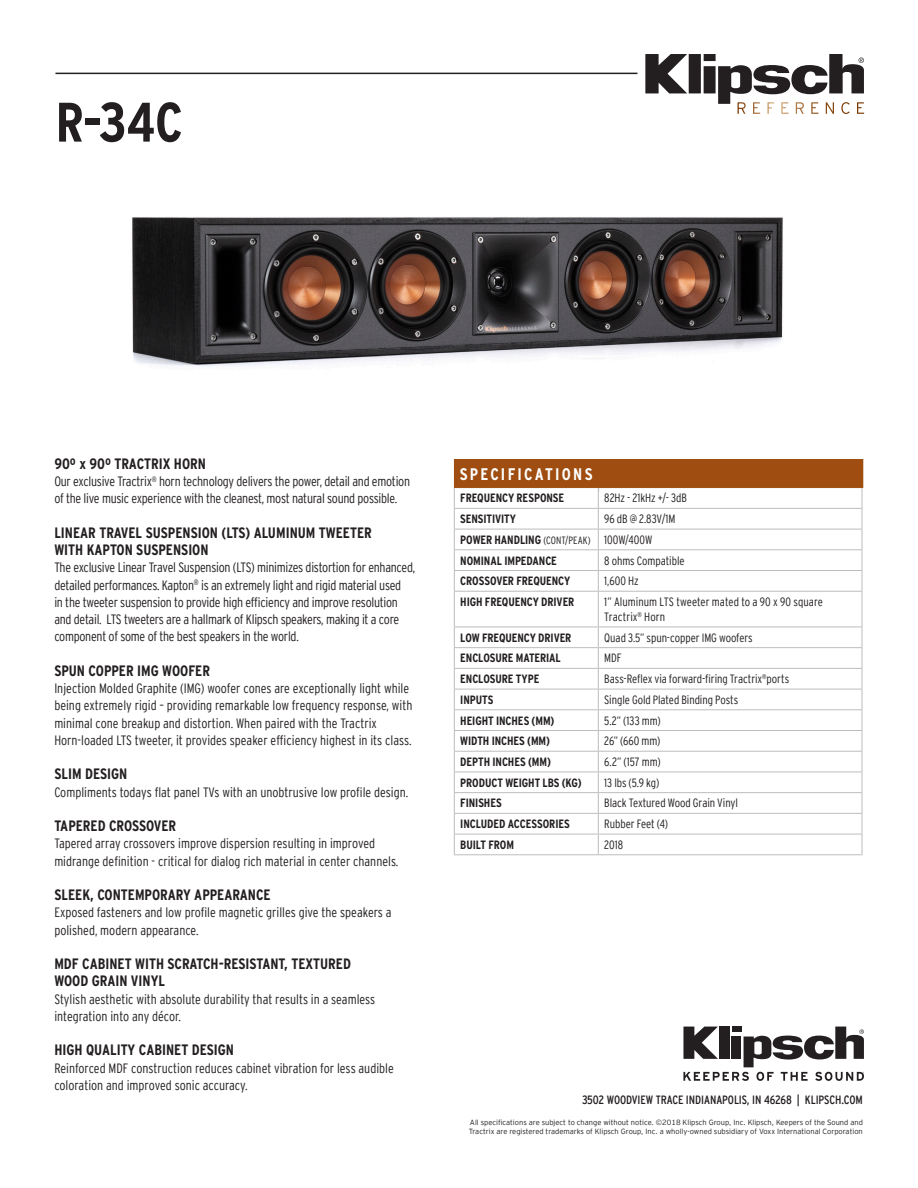
<style>
.page{position:relative;width:918px;height:1188px;background:#fff}
.page>*{position:absolute;margin:0;border:0;box-sizing:border-box;transform-origin:0 0}
.Serie_-_Black_Left{font:700 condensed 55.5px "Interstate";color:#231f20}
.Spec___Bold{font:700 condensed 16.65px "Interstate";letter-spacing:.135em;color:#fff}
.t1{font:700 condensed 15px "Interstate";color:#231f20}
.t2{font:300 condensed 13.5px/17.2px "Interstate";letter-spacing:-.005em;color:#231f20}
.Right_Column{font:300 condensed 12px/15px "Interstate";letter-spacing:-.005em;color:#231f20}
.Left_Column{font:700 condensed 12px "Interstate";letter-spacing:-.005em;color:#231f20}
.t3{font:condensed 12px "Interstate";letter-spacing:-.005em;color:#231f20}
.t4{font:300 7.5px/9px "Interstate";color:#231f20}
.s1{font-weight:300;font-size:10.5px}
</style>
<div class="page">
<hr style="left:454px;top:591px;width:144px;height:1px;background:#bcbdc0">
<hr style="left:454px;top:592px;width:1px;height:35px;background:#bcbdc0">
<hr style="left:598px;top:591px;width:264px;height:1px;background:#bcbdc0">
<hr style="left:598px;top:592px;width:1px;height:35px;background:#bcbdc0">
<hr style="left:862px;top:592px;width:1px;height:35px;background:#bcbdc0">
<hr style="left:454px;top:627px;width:144px;height:1px;background:#bcbdc0">
<hr style="left:598px;top:627px;width:264px;height:1px;background:#bcbdc0">
<hr style="left:454px;top:647px;width:144px;height:1px;background:#bcbdc0">
<hr style="left:598px;top:647px;width:264px;height:1px;background:#bcbdc0">
<hr style="left:454px;top:668px;width:144px;height:1px;background:#bcbdc0">
<hr style="left:598px;top:668px;width:264px;height:1px;background:#bcbdc0">
<hr style="left:454px;top:689px;width:144px;height:1px;background:#bcbdc0">
<hr style="left:598px;top:689px;width:264px;height:1px;background:#bcbdc0">
<hr style="left:454px;top:709px;width:144px;height:1px;background:#bcbdc0">
<hr style="left:598px;top:709px;width:264px;height:1px;background:#bcbdc0">
<hr style="left:454px;top:730px;width:144px;height:1px;background:#bcbdc0">
<hr style="left:598px;top:730px;width:264px;height:1px;background:#bcbdc0">
<hr style="left:454px;top:751px;width:144px;height:1px;background:#bcbdc0">
<hr style="left:598px;top:751px;width:264px;height:1px;background:#bcbdc0">
<hr style="left:454px;top:772px;width:144px;height:1px;background:#bcbdc0">
<hr style="left:598px;top:772px;width:264px;height:1px;background:#bcbdc0">
<hr style="left:454px;top:792px;width:144px;height:1px;background:#bcbdc0">
<hr style="left:598px;top:792px;width:264px;height:1px;background:#bcbdc0">
<hr style="left:454px;top:813px;width:144px;height:1px;background:#bcbdc0">
<hr style="left:598px;top:813px;width:264px;height:1px;background:#bcbdc0">
<hr style="left:454px;top:834px;width:144px;height:1px;background:#bcbdc0">
<svg style="left:454px;top:627px;width:1px;height:227px"></svg>
<hr style="left:598px;top:834px;width:264px;height:1px;background:#bcbdc0">
<svg style="left:598px;top:627px;width:1px;height:227px"></svg>
<svg style="left:862px;top:627px;width:1px;height:227px"></svg>
<hr style="left:454px;top:854px;width:144px;height:1px;background:#bcbdc0">
<hr style="left:598px;top:854px;width:264px;height:1px;background:#bcbdc0">
<hr style="left:56px;top:73px;width:581px;height:1px;background:#231f20">
<svg style="left:683px;top:1027px;width:181px;height:54px"></svg>
<svg style="left:645px;top:54px;width:219px;height:60px"></svg>
<svg style="left:454px;top:459px;width:409px;height:132px"></svg>
<img style="left:132px;top:217px;width:651px;height:150px">
<p class="Serie_-_Black_Left" style="left:56px;top:91px;width:129px">R-34C</p>
<p class="t1" style="left:54px;top:455px;width:153px">90º x 90º TRACTRIX HORN</p>
<p class="t2" style="left:54px;top:473px;width:357px">Our exclusive Tractrix<sup>®</sup> horn technology delivers the power, detail and emotion of the live music experience with the cleanest, most natural sound possible.</p>
<p class="t1" style="left:54px;top:524px;width:319px">LINEAR TRAVEL SUSPENSION (LTS) ALUMINUM TWEETER</p>
<p class="t1" style="left:54px;top:541px;width:156px">WITH KAPTON SUSPENSION</p>
<p class="t2" style="left:54px;top:559px;width:362px">The exclusive Linear Travel Suspension (LTS) minimizes distortion for enhanced, detailed performances. Kapton<sup>®</sup> is an extremely light and rigid material used<br>in the tweeter suspension to provide high efficiency and improve resolution and detail. LTS tweeters are a hallmark of Klipsch speakers, making it a core component of some of the best speakers in the world.</p>
<p class="t1" style="left:54px;top:662px;width:157px">SPUN COPPER IMG WOOFER</p>
<p class="t2" style="left:54px;top:680px;width:360px">Injection Molded Graphite (IMG) woofer cones are exceptionally light while being extremely rigid – providing remarkable low frequency response, with minimal cone breakup and distortion. When paired with the Tractrix Horn-loaded LTS tweeter, it provides speaker efficiency highest in its class.</p>
<p class="t1" style="left:54px;top:766px;width:75px">SLIM DESIGN</p>
<p class="t2" style="left:54px;top:783px;width:356px">Compliments todays flat panel TVs with an unobtrusive low profile design.</p>
<p class="t1" style="left:54px;top:817px;width:123px">TAPERED CROSSOVER</p>
<p class="t2" style="left:54px;top:835px;width:346px">Tapered array crossovers improve dispersion resulting in improved midrange definition - critical for dialog rich material in center channels.</p>
<p class="t1" style="left:54px;top:886px;width:218px">SLEEK, CONTEMPORARY APPEARANCE</p>
<p class="t2" style="left:54px;top:904px;width:339px">Exposed fasteners and low profile magnetic grilles give the speakers a polished, modern appearance.</p>
<p class="t1" style="left:54px;top:955px;width:298px">MDF CABINET WITH SCRATCH-RESISTANT, TEXTURED</p>
<p class="t1" style="left:54px;top:973px;width:112px">WOOD GRAIN VINYL</p>
<p class="t2" style="left:54px;top:990px;width:322px">Stylish aesthetic with absolute durability that results in a seamless integration into any décor.</p>
<p class="t1" style="left:54px;top:1042px;width:181px">HIGH QUALITY CABINET DESIGN</p>
<p class="t2" style="left:54px;top:1059px;width:341px">Reinforced MDF construction reduces cabinet vibration for less audible coloration and improved sonic accuracy.</p>
<p class="Spec___Bold" style="left:460px;top:465px;width:134px">SPECIFICATIONS</p>
<p class="Left_Column" style="left:460px;top:491px;width:105px">FREQUENCY RESPONSE</p>
<p class="Right_Column" style="left:604px;top:491px;width:84px">82Hz - 21kHz +/- 3dB</p>
<p class="Left_Column" style="left:460px;top:512px;width:57px">SENSITIVITY</p>
<p class="Right_Column" style="left:604px;top:511px;width:73px">96 dB @ 2.83V/1M</p>
<p class="Left_Column" style="left:460px;top:533px;width:132px">POWER HANDLING <span class="s1">(CONT/PEAK)</span></p>
<p class="Right_Column" style="left:604px;top:532px;width:49px">100W/400W</p>
<p class="Left_Column" style="left:460px;top:554px;width:98px">NOMINAL IMPEDANCE</p>
<p class="Right_Column" style="left:604px;top:553px;width:82px">8 ohms Compatible</p>
<p class="Left_Column" style="left:460px;top:574px;width:112px">CROSSOVER FREQUENCY</p>
<p class="Right_Column" style="left:604px;top:574px;width:36px">1,600 Hz</p>
<p class="Left_Column" style="left:460px;top:595px;width:116px">HIGH FREQUENCY DRIVER</p>
<p class="Right_Column" style="left:604px;top:594px;width:220px">1” Aluminum LTS tweeter mated to a 90 x 90 square<br>Tractrix<sup>®</sup> Horn</p>
<p class="Left_Column" style="left:460px;top:631px;width:113px">LOW FREQUENCY DRIVER</p>
<p class="Right_Column" style="left:604px;top:630px;width:150px">Quad 3.5” spun-copper IMG woofers</p>
<p class="Left_Column" style="left:460px;top:651px;width:102px">ENCLOSURE MATERIAL</p>
<p class="Right_Column" style="left:604px;top:651px;width:19px">MDF</p>
<p class="Left_Column" style="left:460px;top:672px;width:81px">ENCLOSURE TYPE</p>
<p class="Right_Column" style="left:604px;top:671px;width:187px">Bass-Reflex via forward-firing Tractrix<sup>®</sup>ports</p>
<p class="Left_Column" style="left:460px;top:693px;width:35px">INPUTS</p>
<p class="Right_Column" style="left:604px;top:692px;width:136px">Single Gold Plated Binding Posts</p>
<p class="Left_Column" style="left:460px;top:714px;width:96px">HEIGHT INCHES (MM)</p>
<p class="Right_Column" style="left:604px;top:713px;width:58px">5.2” (133 mm)</p>
<p class="Left_Column" style="left:460px;top:734px;width:91px">WIDTH INCHES (MM)</p>
<p class="Right_Column" style="left:604px;top:734px;width:58px">26” (660 mm)</p>
<p class="Left_Column" style="left:460px;top:755px;width:92px">DEPTH INCHES (MM)</p>
<p class="Right_Column" style="left:604px;top:754px;width:58px">6.2” (157 mm)</p>
<p class="Left_Column" style="left:460px;top:776px;width:123px">PRODUCT WEIGHT LBS (KG)</p>
<p class="Right_Column" style="left:604px;top:775px;width:57px">13 lbs (5.9 kg)</p>
<p class="Left_Column" style="left:460px;top:796px;width:43px">FINISHES</p>
<p class="Right_Column" style="left:604px;top:796px;width:135px">Black Textured Wood Grain Vinyl</p>
<p class="Left_Column" style="left:460px;top:817px;width:111px">INCLUDED ACCESSORIES</p>
<p class="Right_Column" style="left:604px;top:816px;width:65px">Rubber Feet (4)</p>
<p class="Left_Column" style="left:460px;top:838px;width:55px">BUILT FROM</p>
<p class="Right_Column" style="left:604px;top:837px;width:20px">2018</p>
<p class="t3" style="left:582px;top:1093px;width:282px">3502 WOODVIEW TRACE INDIANAPOLIS, IN 46268 | KLIPSCH.COM</p>
<p class="t4" style="left:469px;top:1118px;width:396px">All specifications are subject to change without notice. ©2018 Klipsch Group, Inc. Klipsch, Keepers of the Sound and<br>Tractrix are registered trademarks of Klipsch Group, Inc. a wholly-owned subsidiary of Voxx International Corporation</p>
</div>
